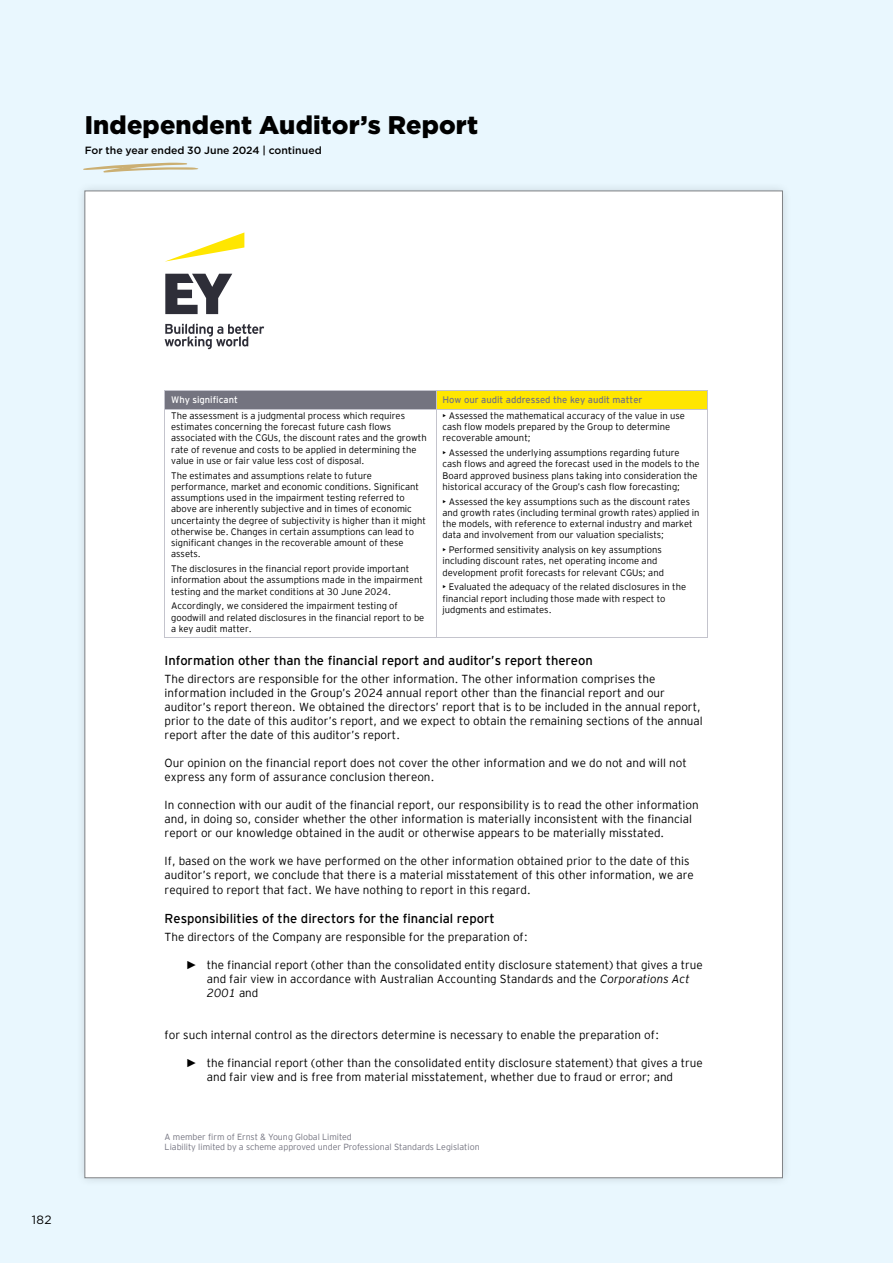
<style>
.page{position:relative;width:893px;height:1263px;background:#e9f7fe}
.page>*{position:absolute;margin:0;border:0;box-sizing:border-box;transform-origin:0 0}
.t1{font:900 25.5px "Gotham";letter-spacing:.005em;color:#000}
.t2{font:300 12.9px "EY Interstate";letter-spacing:-.005em;color:#000}
.t3{font:12px "Gotham";color:#000}
.t4{font:300 11.7px/14.1px "EY Interstate";color:#000}
.t5{font:500 10.5px "Gotham";letter-spacing:.005em;color:#000}
.t6{font:300 9.45px/11.2px "EY Interstate";color:#000}
.t7{font:300 9.45px "EY Interstate";color:#747480}
.t8{font:300 9.45px "EY Interstate";color:#fff}
.t9{font:300 8.85px/10.5px "EY Interstate";letter-spacing:-.005em;color:#747480}
.s1{font-family:"Arial";font-weight:400}
.s2{font-style:italic}
</style>
<div class="page">
<div style="left:75px;top:181px;width:717px;height:1007px;background:#000;opacity:.15"></div>
<div style="left:85px;top:191px;width:697px;height:987px;background:#fff"></div>
<svg style="left:165px;top:232px;width:79px;height:30px"></svg>
<svg style="left:165px;top:274px;width:99px;height:75px"></svg>
<div style="left:165px;top:391px;width:271px;height:18px;background:#747480"></div>
<div style="left:436px;top:391px;width:271px;height:18px;background:#ffe600"></div>
<hr style="left:165px;top:390px;width:271px;height:1px;background:#c4c4cd">
<hr style="left:436px;top:390px;width:271px;height:1px;background:#c4c4cd">
<hr style="left:165px;top:409px;width:271px;height:1px;background:#c4c4cd">
<svg style="left:436px;top:391px;width:1px;height:18px"></svg>
<hr style="left:436px;top:409px;width:271px;height:1px;background:#c4c4cd">
<svg style="left:707px;top:390px;width:1px;height:20px"></svg>
<hr style="left:165px;top:410px;width:1px;height:228px;background:#c4c4cd">
<hr style="left:165px;top:638px;width:271px;height:1px;background:#c4c4cd">
<hr style="left:436px;top:410px;width:1px;height:228px;background:#c4c4cd">
<hr style="left:436px;top:638px;width:271px;height:1px;background:#c4c4cd">
<hr style="left:707px;top:410px;width:1px;height:228px;background:#c4c4cd">
<svg style="left:83px;top:163px;width:115px;height:10px"></svg>
<h1 class="t1" style="left:85px;top:107px;width:395px">Independent Auditor’s Report</h1>
<p class="t5" style="left:85px;top:143px;width:239px">For the year ended 30 June 2024 | continued</p>
<p class="t3" style="left:32px;top:1212px;width:21px">182</p>
<p class="t8" style="left:171px;top:393px;width:68px">Why significant</p>
<p class="t7" style="left:442px;top:393px;width:202px">How our audit addressed the key audit matter</p>
<p class="t6" style="left:171px;top:409px;width:257px">The assessment is a judgmental process which requires estimates concerning the forecast future cash flows associated with the CGUs, the discount rates and the growth rate of revenue and costs to be applied in determining the value in use or fair value less cost of disposal.</p>
<p class="t6" style="left:171px;top:469px;width:256px">The estimates and assumptions relate to future performance, market and economic conditions. Significant assumptions used in the impairment testing referred to above are inherently subjective and in times of economic uncertainty the degree of subjectivity is higher than it might otherwise be. Changes in certain assumptions can lead to significant changes in the recoverable amount of these assets.</p>
<p class="t6" style="left:171px;top:562px;width:253px">The disclosures in the financial report provide important information about the assumptions made in the impairment testing and the market conditions at 30 June 2024.</p>
<p class="t6" style="left:171px;top:600px;width:255px">Accordingly, we considered the impairment testing of goodwill and related disclosures in the financial report to be a key audit matter.</p>
<p class="t6" style="left:442px;top:409px;width:244px">• Assessed the mathematical accuracy of the value in use cash flow models prepared by the Group to determine recoverable amount;</p>
<p class="t6" style="left:442px;top:446px;width:258px">• Assessed the underlying assumptions regarding future cash flows and agreed the forecast used in the models to the Board approved business plans taking into consideration the historical accuracy of the Group’s cash flow forecasting;</p>
<p class="t6" style="left:442px;top:495px;width:258px">• Assessed the key assumptions such as the discount rates and growth rates (including terminal growth rates) applied in the models, with reference to external industry and market data and involvement from our valuation specialists;</p>
<p class="t6" style="left:442px;top:544px;width:223px">• Performed sensitivity analysis on key assumptions including discount rates, net operating income and development profit forecasts for relevant CGUs; and</p>
<p class="t6" style="left:442px;top:581px;width:245px">• Evaluated the adequacy of the related disclosures in the financial report including those made with respect to judgments and estimates.</p>
<h2 class="t2" style="left:165px;top:651px;width:430px">Information other than the financial report and auditor’s report thereon</h2>
<p class="t4" style="left:165px;top:671px;width:540px">The directors are responsible for the other information. The other information comprises the information included in the Group’s 2024 annual report other than the financial report and our auditor’s report thereon. We obtained the directors’ report that is to be included in the annual report, prior to the date of this auditor’s report, and we expect to obtain the remaining sections of the annual report after the date of this auditor’s report.</p>
<p class="t4" style="left:165px;top:755px;width:524px">Our opinion on the financial report does not cover the other information and we do not and will not express any form of assurance conclusion thereon.</p>
<p class="t4" style="left:165px;top:797px;width:536px">In connection with our audit of the financial report, our responsibility is to read the other information and, in doing so, consider whether the other information is materially inconsistent with the financial report or our knowledge obtained in the audit or otherwise appears to be materially misstated.</p>
<p class="t4" style="left:165px;top:853px;width:531px">If, based on the work we have performed on the other information obtained prior to the date of this auditor’s report, we conclude that there is a material misstatement of this other information, we are required to report that fact. We have nothing to report in this regard.</p>
<h2 class="t2" style="left:165px;top:909px;width:331px">Responsibilities of the directors for the financial report</h2>
<p class="t4" style="left:165px;top:929px;width:365px">The directors of the Company are responsible for the preparation of:</p>
<p class="t4" style="left:207px;top:957px;width:497px;text-indent:-21px"><span class="s1">►</span> the financial report (other than the consolidated entity disclosure statement) that gives a true and fair view in accordance with Australian Accounting Standards and the <span class="s2">Corporations Act<br>2001</span> and</p>
<p class="t4" style="left:165px;top:1027px;width:496px">for such internal control as the directors determine is necessary to enable the preparation of:</p>
<p class="t4" style="left:207px;top:1055px;width:497px;text-indent:-21px"><span class="s1">►</span> the financial report (other than the consolidated entity disclosure statement) that gives a true and fair view and is free from material misstatement, whether due to fraud or error; and</p>
<p class="t9" style="left:165px;top:1131px;width:317px">A member firm of Ernst &amp; Young Global Limited<br>Liability limited by a scheme approved under Professional Standards Legislation</p>
</div>
